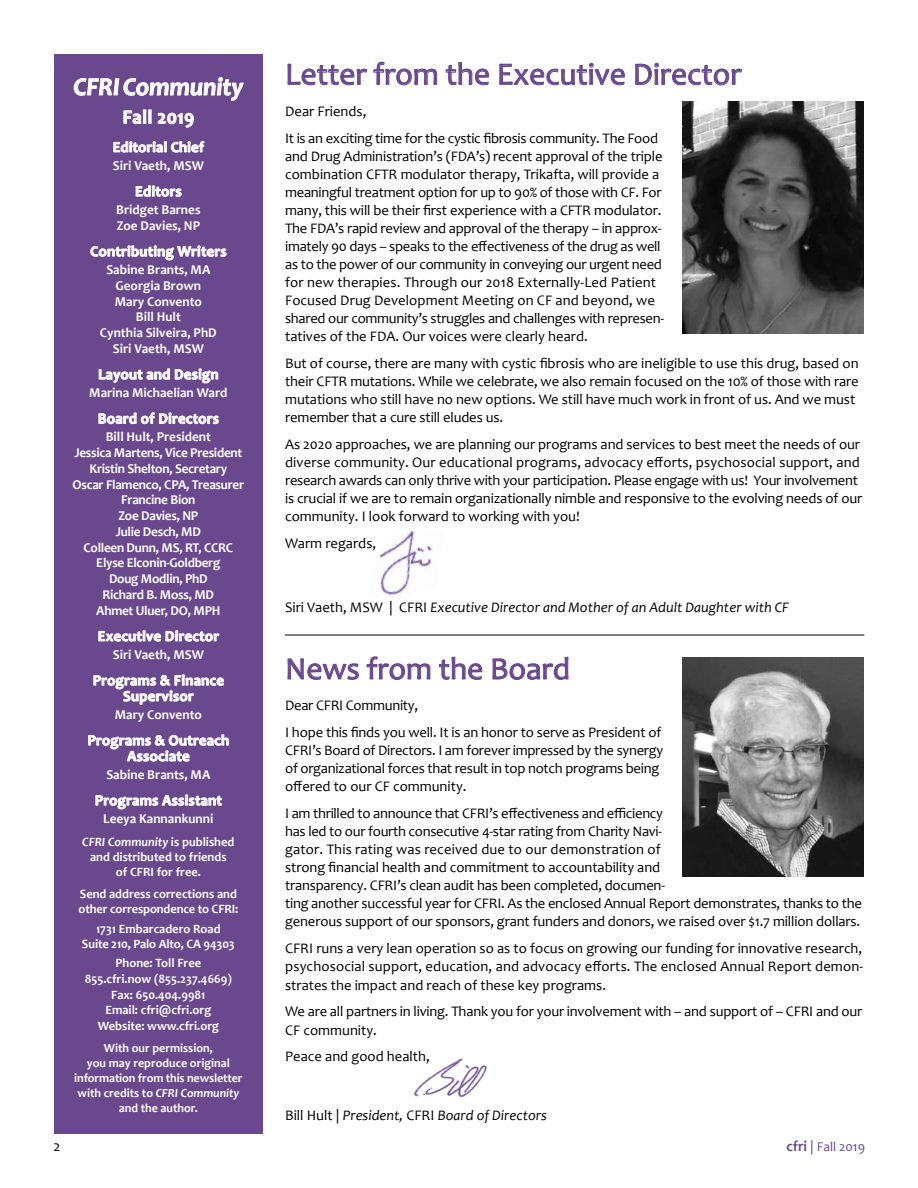
<style>
.page{position:relative;width:918px;height:1188px;background:#fff}
.page>*{position:absolute;margin:0;border:0;box-sizing:border-box;transform-origin:0 0}
.t1{font:31.5px "Candara";color:#69488e}
.t2{font:italic 700 25.5px "Candara";color:#fff}
.t3{font:700 19.5px "Candara";letter-spacing:.02em;color:#fff}
.t4{font:700 15px/15.8px "Candara";letter-spacing:.02em;color:#fff;text-align:center}
.t5{font:15px "Candara";color:#000}
.t6{font:14.7px/18px "Candara";letter-spacing:-.01em;color:#000}
.t7{font:italic 14.7px "Candara";color:#000}
.t8{font:700 13.5px/15.8px "Candara";letter-spacing:-.02em;color:#fff;text-align:center}
.t9{font:700 13.5px/15.8px "Candara";color:#fff}
.t10{font:13.5px "Candara";color:#69488e}
.t11{font:700 12.75px/15px "Candara";color:#fff;text-align:center}
.t12{font:700 12.3px/15px "Candara";color:#fff;text-align:center}
.s1{font-style:italic}
.s2{font-style:normal}
.s3{font-weight:700;font-size:15px}
.s4{font-size:14.25px}
</style>
<div class="page">
<svg style="left:288px;top:659px;width:71px;height:21px"></svg>
<svg style="left:367px;top:657px;width:63px;height:23px"></svg>
<svg style="left:439px;top:657px;width:43px;height:23px"></svg>
<svg style="left:493px;top:657px;width:75px;height:23px"></svg>
<div style="left:54px;top:55px;width:209px;height:1079px;background:#69488e"></div>
<svg style="left:74px;top:77px;width:170px;height:24px"></svg>
<svg style="left:124px;top:110px;width:28px;height:14px"></svg>
<svg style="left:158px;top:113px;width:36px;height:15px"></svg>
<svg style="left:113px;top:141px;width:91px;height:12px"></svg>
<svg style="left:136px;top:185px;width:46px;height:12px"></svg>
<svg style="left:90px;top:245px;width:136px;height:15px"></svg>
<svg style="left:99px;top:368px;width:119px;height:15px"></svg>
<svg style="left:98px;top:413px;width:121px;height:11px"></svg>
<svg style="left:98px;top:630px;width:121px;height:12px"></svg>
<svg style="left:93px;top:675px;width:131px;height:30px"></svg>
<svg style="left:88px;top:734px;width:141px;height:28px"></svg>
<svg style="left:96px;top:795px;width:126px;height:14px"></svg>
<hr style="left:285px;top:635px;width:579px;height:1px;background:#000">
<svg style="left:288px;top:64px;width:79px;height:21px"></svg>
<svg style="left:373px;top:62px;width:64px;height:23px"></svg>
<svg style="left:446px;top:62px;width:43px;height:23px"></svg>
<svg style="left:499px;top:63px;width:126px;height:22px"></svg>
<svg style="left:635px;top:63px;width:107px;height:22px"></svg>
<img style="left:683px;top:102px;width:181px;height:231px">
<img style="left:683px;top:658px;width:181px;height:219px">
<img style="left:413px;top:1058px;width:74px;height:40px">
<img style="left:379px;top:530px;width:54px;height:65px">
<h2 class="t2" style="left:74px;top:71px;width:171px">CFRI Community</h2>
<h3 class="t3" style="left:123px;top:105px;width:73px">Fall 2019</h3>
<p class="t4" style="left:113px;top:139px;width:93px">Editorial Chief</p>
<p class="t9" style="left:113px;top:158px;width:92px">Siri Vaeth, MSW</p>
<p class="t4" style="left:135px;top:183px;width:48px">Editors</p>
<p class="t9" style="left:116px;top:202px;width:86px">Bridget Barnes<br>Zoe Davies, NP</p>
<p class="t4" style="left:90px;top:243px;width:138px">Contributing Writers</p>
<p class="t9" style="left:100px;top:262px;width:118px;text-align:center">Sabine Brants, MA<br>Georgia Brown<br>Mary Convento<br>Bill Hult<br>Cynthia Silveira, PhD<br>Siri Vaeth, MSW</p>
<p class="t4" style="left:98px;top:366px;width:122px">Layout and Design</p>
<p class="t9" style="left:89px;top:385px;width:140px">Marina Michaelian Ward</p>
<p class="t4" style="left:98px;top:411px;width:123px">Board of Directors</p>
<p class="t8" style="left:72px;top:429px;width:173px">Bill Hult, President<br>Jessica Martens, Vice President<br>Kristin Shelton, Secretary<br>Oscar Flamenco, CPA, Treasurer<br>Francine Bion<br>Zoe Davies, NP<br>Julie Desch, MD<br>Colleen Dunn, MS, RT, CCRC<br>Elyse Elconin-Goldberg<br>Doug Modlin, PhD<br>Richard B. Moss, MD<br>Ahmet Uluer, DO, MPH</p>
<p class="t4" style="left:98px;top:628px;width:123px">Executive Director</p>
<p class="t9" style="left:113px;top:647px;width:92px">Siri Vaeth, MSW</p>
<p class="t4" style="left:93px;top:672px;width:133px">Programs &amp; Finance<br>Supervisor</p>
<p class="t9" style="left:115px;top:707px;width:89px">Mary Convento</p>
<p class="t4" style="left:88px;top:732px;width:143px">Programs &amp; Outreach<br>Associate</p>
<p class="t9" style="left:106px;top:767px;width:106px">Sabine Brants, MA</p>
<p class="t4" style="left:95px;top:792px;width:128px">Programs Assistant</p>
<p class="t9" style="left:103px;top:811px;width:112px">Leeya Kannankunni</p>
<p class="t11" style="left:82px;top:835px;width:154px"><span class="s1">CFRI Community</span> is published and distributed to friends<br>of CFRI for free.</p>
<p class="t11" style="left:79px;top:887px;width:161px;text-align:left">Send address corrections and other correspondence to CFRI:</p>
<p class="t11" style="left:82px;top:921px;width:154px">1731 Embarcadero Road<br>Suite 210, Palo Alto, CA 94303</p>
<p class="t11" style="left:85px;top:955px;width:149px;line-height:15.8px">Phone: Toll Free<br>855.cfri.now (855.237.4669)<br>Fax: 650.404.9981<br>Email: cfri@cfri.org<br>Website: www.cfri.org</p>
<p class="t12" style="left:74px;top:1040px;width:170px">With our permission,<br>you may reproduce original information from this newsletter with credits to <span class="s1">CFRI Community </span>and the author.</p>
<h1 class="t1" style="left:285px;top:55px;width:458px">Letter from the Executive Director</h1>
<p class="t6" style="left:285px;top:98px;width:374px;line-height:27px">Dear Friends,<br>It is an exciting time for the cystic fibrosis community. The Food</p>
<p class="t6" style="left:285px;top:147px;width:381px">and Drug Administration’s (FDA’s) recent approval of the triple combination CFTR modulator therapy, Trikafta, will provide a meaningful treatment option for up to 90% of those with CF. For many, this will be their first experience with a CFTR modulator.<br>The FDA’s rapid review and approval of the therapy – in approx&shy;imately 90 days – speaks to the effectiveness of the drug as well as to the power of our community in conveying our urgent need for new therapies. Through our 2018 Externally-Led Patient Focused Drug Development Meeting on CF and beyond, we shared our community’s struggles and challenges with represen&shy;tatives of the FDA. Our voices were clearly heard.</p>
<p class="t6" style="left:285px;top:354px;width:575px">But of course, there are many with cystic fibrosis who are ineligible to use this drug, based on their CFTR mutations. While we celebrate, we also remain focused on the 10% of those with rare mutations who still have no new options. We still have much work in front of us. And we must remember that a cure still eludes us.</p>
<p class="t6" style="left:285px;top:435px;width:579px">As 2020 approaches, we are planning our programs and services to best meet the needs of our diverse community. Our educational programs, advocacy efforts, psychosocial support, and research awards can only thrive with your participation. Please engage with us! Your involvement is crucial if we are to remain organizationally nimble and responsive to the evolving needs of our community. I look forward to working with you!</p>
<p class="t6" style="left:285px;top:534px;width:93px">Warm regards,</p>
<p class="t7" style="left:285px;top:599px;width:505px"><span class="s2">Siri Vaeth, MSW | CFRI</span> Executive Director and Mother of an Adult Daughter with CF</p>
<h1 class="t1" style="left:285px;top:650px;width:287px">News from the Board</h1>
<p class="t6" style="left:285px;top:692px;width:378px;line-height:27px">Dear CFRI Community,<br>I hope this finds you well. It is an honor to serve as President of</p>
<p class="t6" style="left:285px;top:742px;width:380px">CFRI’s Board of Directors. I am forever impressed by the synergy of organizational forces that result in top notch programs being offered to our CF community.</p>
<p class="t6" style="left:285px;top:805px;width:578px">I am thrilled to announce that CFRI’s effectiveness and efficiency<br>has led to our fourth consecutive 4-star rating from Charity Navi-<br>gator. This rating was received due to our demonstration of<br>strong financial health and commitment to accountability and<br>transparency. CFRI’s clean audit has been completed, documen-<br>ting another successful year for CFRI. As the enclosed Annual Report demonstrates, thanks to the generous support of our sponsors, grant funders and donors, we raised over $1.7 million dollars.</p>
<p class="t6" style="left:285px;top:940px;width:580px;text-align:justify">CFRI runs a very lean operation so as to focus on growing our funding for innovative research, psychosocial support, education, and advocacy efforts. The enclosed Annual Report demon&shy;strates the impact and reach of these key programs.</p>
<p class="t6" style="left:285px;top:1003px;width:579px">We are all partners in living. Thank you for your involvement with – and support of – CFRI and our<br>CF community.</p>
<p class="t6" style="left:285px;top:1048px;width:146px">Peace and good health,</p>
<p class="t7" style="left:285px;top:1106px;width:263px"><span class="s2">Bill Hult |</span> President, <span class="s2">CFRI</span> Board of Directors</p>
<p class="t5" style="left:54px;top:1137px;width:8px">2</p>
<p class="t10" style="left:787px;top:1138px;width:80px"><span class="s3">cfri</span> <span class="s4">|</span> Fall 2019</p>
</div>
